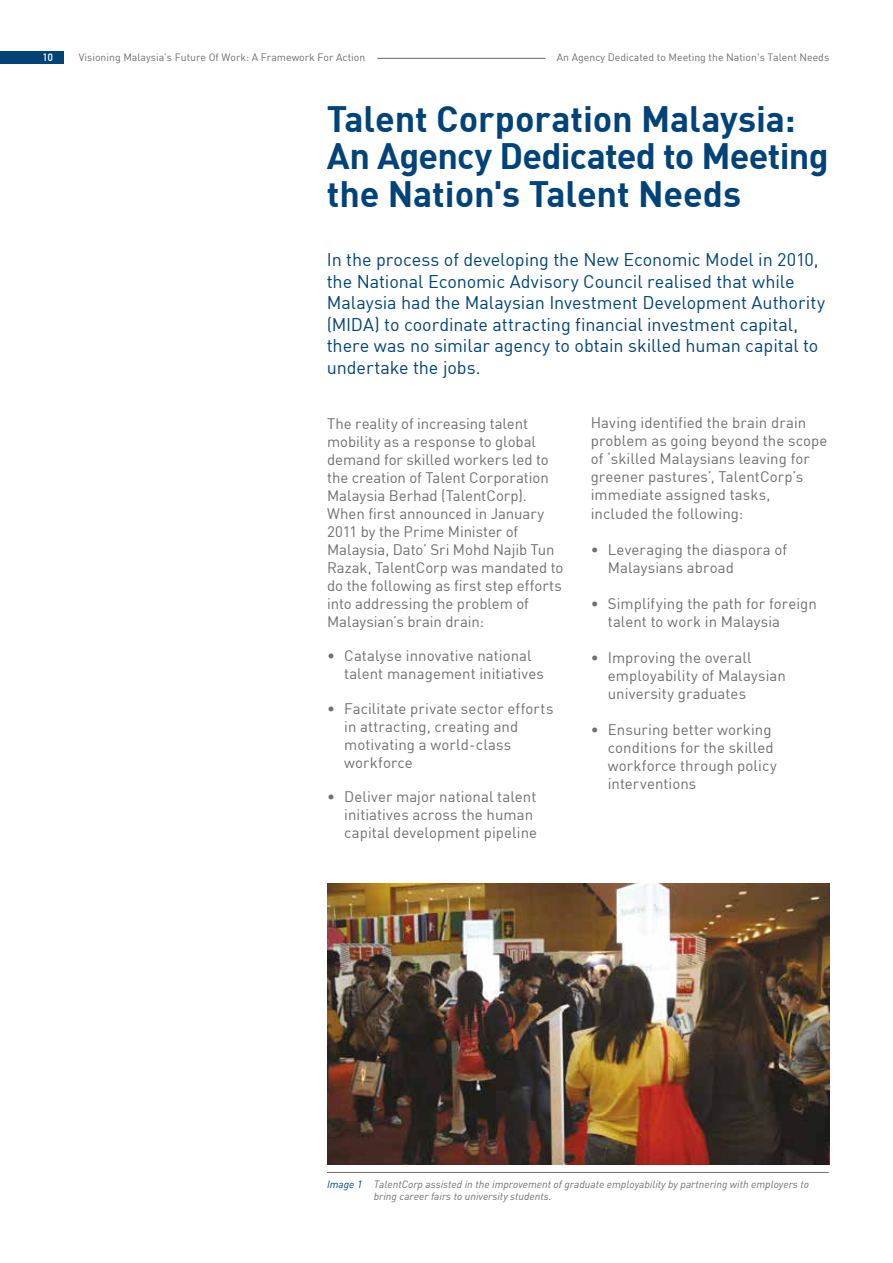
<style>
.page{position:relative;width:893px;height:1263px;background:#fff}
.page>*{position:absolute;margin:0;border:0;box-sizing:border-box;transform-origin:0 0}
.t1{font:36px/37.5px "DIN Bold";letter-spacing:-.005em;color:#004379}
.t2{font:18px/21.6px "DIN";letter-spacing:-.005em;color:#004379}
.t3{font:15px/18px "DIN";letter-spacing:.005em;color:#706f6f}
.t4{font:italic 10.5px/12.6px "DIN";color:#6e6f72}
.t5{font:10.5px "DIN";color:#706f6f}
.t6{font:700 10.5px "DIN Alternate";color:#fff}
.s1{color:#004379}
</style>
<div class="page">
<hr style="left:377px;top:58px;width:168px;height:1px;background:#706f6f">
<img style="left:327px;top:883px;width:502px;height:282px">
<div style="left:0;top:51px;width:64px;height:13px;background:#004379"></div>
<hr style="left:327px;top:1172px;width:502px;height:1px;background:#706f6f">
<p class="t6" style="left:43px;top:49px;width:12px">10</p>
<p class="t5" style="left:79px;top:50px;width:288px">Visioning Malaysia’s Future Of Work: A Framework For Action</p>
<p class="t5" style="left:557px;top:50px;width:274px">An Agency Dedicated to Meeting the Nation's Talent Needs</p>
<h1 class="t1" style="left:327px;top:99px;width:503px">Talent Corporation Malaysia:<br>An Agency Dedicated to Meeting the Nation's Talent Needs</h1>
<p class="t2" style="left:327px;top:248px;width:500px">In the process of developing the New Economic Model in 2010, the National Economic Advisory Council realised that while Malaysia had the Malaysian Investment Development Authority (MIDA) to coordinate attracting financial investment capital, there was no similar agency to obtain skilled human capital to undertake the jobs.</p>
<p class="t3" style="left:327px;top:414px;width:238px">The reality of increasing talent mobility as a response to global demand for skilled workers led to the creation of Talent Corporation<br>Malaysia Berhad (TalentCorp).<br>When first announced in January<br>2011 by the Prime Minister of<br>Malaysia, Dato’ Sri Mohd Najib Tun<br>Razak, TalentCorp was mandated to do the following as first step efforts into addressing the problem of<br>Malaysian’s brain drain:</p>
<p class="t3" style="left:344px;top:646px;width:201px;text-indent:-17px">• Catalyse innovative national talent management initiatives</p>
<p class="t3" style="left:344px;top:699px;width:211px;text-indent:-17px">• Facilitate private sector efforts in attracting, creating and motivating a world-class workforce</p>
<p class="t3" style="left:344px;top:787px;width:194px;text-indent:-17px">• Deliver major national talent initiatives across the human capital development pipeline</p>
<p class="t3" style="left:591px;top:414px;width:238px">Having identified the brain drain problem as going beyond the scope of ‘skilled Malaysians leaving for greener pastures’, TalentCorp’s immediate assigned tasks, included the following:</p>
<p class="t3" style="left:608px;top:540px;width:181px;text-indent:-17px">• Leveraging the diaspora of<br>Malaysians abroad</p>
<p class="t3" style="left:608px;top:594px;width:210px;text-indent:-17px">• Simplifying the path for foreign talent to work in Malaysia</p>
<p class="t3" style="left:608px;top:648px;width:180px;text-indent:-17px">• Improving the overall employability of Malaysian university graduates</p>
<p class="t3" style="left:608px;top:720px;width:170px;text-indent:-17px">• Ensuring better working conditions for the skilled workforce through policy interventions</p>
<p class="t4" style="left:374px;top:1177px;width:437px;text-indent:-47px"><span class="s1">Image 1</span> TalentCorp assisted in the improvement of graduate employability by partnering with employers to bring career fairs to university students.</p>
</div>
